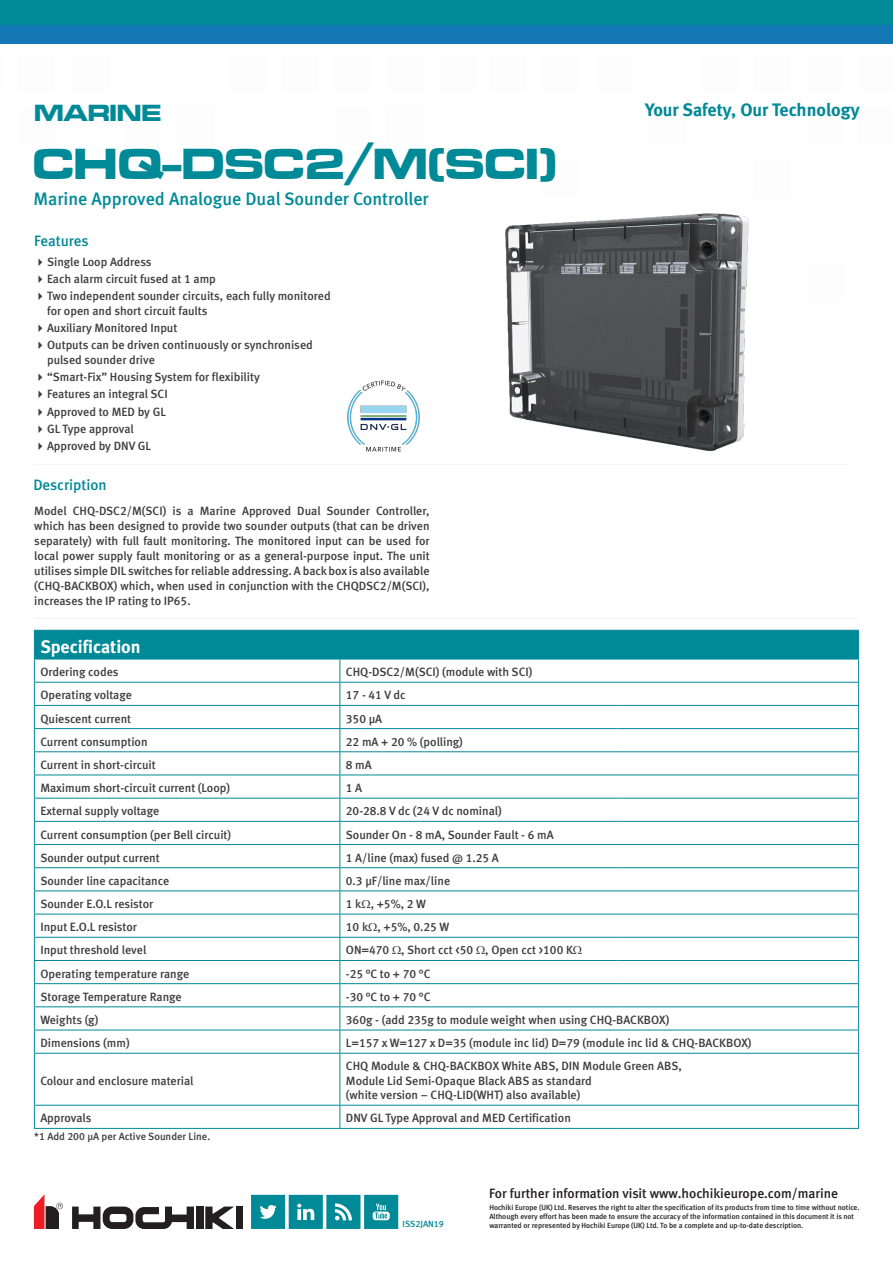
<style>
.page{position:relative;width:893px;height:1263px;background:#fff}
.page>*{position:absolute;margin:0;border:0;box-sizing:border-box;transform-origin:0 0}
.t1{font:45px "Microgramma D Bold Exte";color:#008996}
.t2{font:24.15px "Microgramma D Bold Exte";color:#008996}
.Product_description{font:18px "Meta Medium CELF";color:#008b98}
.t3{font:18px "Meta Bold CE Lf";color:#008996}
.t4{font:18px "Meta Bold CE Lf";color:#fff}
.t5{font:15px "Meta Medium CELF";letter-spacing:-.005em;color:#008996}
.t6{font:13.5px "Meta Medium CELF";color:#231f20}
.t7{font:12px/15px "Meta Medium CELF";color:#3e3e3f}
.t8{font:10.5px "Meta Medium CELF";color:#3e3e3f}
.t9{font:9px "Meta Medium CELF";color:#008996}
.t10{font:7.5px "Meta Medium CE";color:#231f20}
</style>
<div class="page">
<hr style="left:0;top:108px;width:2px;height:37px;background:#040503">
<hr style="left:0;top:56px;width:3px;height:37px;background:#040503">
<div style="left:0;top:25px;width:893px;height:18px;background:#1378b5"></div>
<div style="left:0;top:0;width:893px;height:25px;background:#008996"></div>
<svg style="left:251px;top:1195px;width:147px;height:34px;background:#2f9ea9"></svg>
<svg style="left:34px;top:1194px;width:29px;height:35px"></svg>
<svg style="left:72px;top:1206px;width:122px;height:23px"></svg>
<div style="left:196px;top:1206px;width:7px;height:23px;background:#231f20"></div>
<svg style="left:205px;top:1206px;width:29px;height:23px"></svg>
<div style="left:236px;top:1206px;width:7px;height:23px;background:#231f20"></div>
<hr style="left:34px;top:464px;width:814px;height:1px;background:#f2f3f4">
<hr style="left:34px;top:618px;width:825px;height:1px;background:#f2f3f4">
<hr style="left:34px;top:1053px;width:306px;height:1px;background:#008996">
<hr style="left:34px;top:1053px;width:1px;height:52px;background:#008996">
<hr style="left:340px;top:1053px;width:278px;height:1px;background:#008996">
<hr style="left:339px;top:1053px;width:1px;height:52px;background:#008996">
<hr style="left:618px;top:1053px;width:241px;height:1px;background:#008996">
<hr style="left:858px;top:1053px;width:1px;height:52px;background:#008996">
<hr style="left:34px;top:1105px;width:306px;height:1px;background:#008996">
<svg style="left:34px;top:1105px;width:1px;height:23px"></svg>
<hr style="left:340px;top:1105px;width:278px;height:1px;background:#008996">
<svg style="left:339px;top:1105px;width:1px;height:23px"></svg>
<hr style="left:618px;top:1105px;width:241px;height:1px;background:#008996">
<svg style="left:858px;top:1105px;width:1px;height:23px"></svg>
<hr style="left:34px;top:1128px;width:306px;height:1px;background:#008996">
<hr style="left:340px;top:1128px;width:278px;height:1px;background:#008996">
<hr style="left:618px;top:1128px;width:241px;height:1px;background:#008996">
<img style="left:347px;top:380px;width:73px;height:72px">
<img style="left:505px;top:213px;width:244px;height:239px">
<svg style="left:34px;top:630px;width:825px;height:423px"></svg>
<p class="t2" style="left:34px;top:96px;width:128px">MARINE</p>
<p class="t3" style="left:645px;top:98px;width:216px">Your Safety, Our Technology</p>
<p class="t1" style="left:33px;top:133px;width:525px">CHQ-DSC2/M(SCI)</p>
<p class="Product_description" style="left:34px;top:187px;width:397px">Marine Approved Analogue Dual Sounder Controller</p>
<p class="t5" style="left:34px;top:232px;width:56px">Features</p>
<p class="t7" style="left:47px;top:254px;width:106px">Single Loop Address</p>
<p class="t7" style="left:47px;top:271px;width:170px">Each alarm circuit fused at 1 amp</p>
<p class="t7" style="left:47px;top:288px;width:285px">Two independent sounder circuits, each fully monitored for open and short circuit faults</p>
<p class="t7" style="left:47px;top:320px;width:132px">Auxiliary Monitored Input</p>
<p class="t7" style="left:47px;top:338px;width:267px">Outputs can be driven continuously or synchronised pulsed sounder drive</p>
<p class="t7" style="left:47px;top:370px;width:214px">“Smart-Fix” Housing System for flexibility</p>
<p class="t7" style="left:47px;top:387px;width:122px">Features an integral SCI</p>
<p class="t7" style="left:47px;top:404px;width:120px">Approved to MED by GL</p>
<p class="t7" style="left:47px;top:421px;width:88px">GL Type approval</p>
<p class="t7" style="left:47px;top:438px;width:105px">Approved by DNV GL</p>
<p class="t5" style="left:33px;top:475px;width:75px">Description</p>
<p class="t7" style="left:34px;top:503px;width:397px;text-align:justify">Model CHQ-DSC2/M(SCI) is a Marine Approved Dual Sounder Controller, which has been designed to provide two sounder outputs (that can be driven separately) with full fault monitoring. The monitored input can be used for local power supply fault monitoring or as a general-purpose input. The unit utilises simple DIL switches for reliable addressing. A backbox is also available (CHQ-BACKBOX) which, when used in conjunction with the CHQDSC2/M(SCI), increases the IP rating to IP65.</p>
<p class="t4" style="left:40px;top:635px;width:102px">Specification</p>
<p class="t7" style="left:40px;top:665px;width:80px">Ordering codes</p>
<p class="t7" style="left:346px;top:665px;width:188px">CHQ-DSC2/M(SCI) (module with SCI)</p>
<p class="t7" style="left:40px;top:688px;width:93px">Operating voltage</p>
<p class="t7" style="left:346px;top:688px;width:61px">17-41Vdc</p>
<p class="t7" style="left:40px;top:711px;width:92px">Quiescent current</p>
<p class="t7" style="left:346px;top:711px;width:38px">350 μA</p>
<p class="t7" style="left:40px;top:734px;width:109px">Current consumption</p>
<p class="t7" style="left:346px;top:734px;width:118px">22 mA + 20 % (polling)</p>
<p class="t7" style="left:40px;top:757px;width:117px">Current in short-circuit</p>
<p class="t7" style="left:346px;top:757px;width:27px">8 mA</p>
<p class="t7" style="left:40px;top:780px;width:191px">Maximum short-circuit current (Loop)</p>
<p class="t7" style="left:346px;top:780px;width:18px">1A</p>
<p class="t7" style="left:40px;top:804px;width:120px">External supply voltage</p>
<p class="t7" style="left:346px;top:804px;width:157px">20-28.8 V dc (24 V dc nominal)</p>
<p class="t7" style="left:40px;top:827px;width:192px">Current consumption (per Bell circuit)</p>
<p class="t7" style="left:346px;top:827px;width:209px">Sounder On - 8 mA, Sounder Fault - 6 mA</p>
<p class="t7" style="left:40px;top:850px;width:121px">Sounder output current</p>
<p class="t7" style="left:346px;top:850px;width:154px">1 A/line (max) fused @ 1.25 A</p>
<p class="t7" style="left:40px;top:873px;width:130px">Sounder line capacitance</p>
<p class="t7" style="left:346px;top:873px;width:106px">0.3 μF/line max/line</p>
<p class="t7" style="left:40px;top:896px;width:114px">Sounder E.O.L resistor</p>
<p class="t7" style="left:346px;top:896px;width:81px">1k ,+5%,2W</p>
<p class="t7" style="left:40px;top:920px;width:98px">Input E.O.L resistor</p>
<p class="t7" style="left:346px;top:920px;width:105px">10 k , +5%, 0.25 W</p>
<p class="t7" style="left:40px;top:943px;width:107px">Input threshold level</p>
<p class="t7" style="left:346px;top:943px;width:229px">ON=470 , Short cct &lt;50 , Open cct &gt;100 K</p>
<p class="t7" style="left:40px;top:966px;width:150px">Operating temperature range</p>
<p class="t7" style="left:346px;top:966px;width:86px">-25 °C to + 70 °C</p>
<p class="t7" style="left:40px;top:989px;width:143px">Storage Temperature Range</p>
<p class="t7" style="left:346px;top:989px;width:86px">-30 °C to + 70 °C</p>
<p class="t7" style="left:40px;top:1012px;width:59px">Weights (g)</p>
<p class="t7" style="left:346px;top:1012px;width:325px">360g - (add 235g to module weight when using CHQ-BACKBOX)</p>
<p class="t7" style="left:40px;top:1036px;width:91px">Dimensions (mm)</p>
<p class="t7" style="left:346px;top:1036px;width:407px">L=157 x W=127 x D=35 (module inc lid) D=79 (module inc lid &amp; CHQ-BACKBOX)</p>
<p class="t7" style="left:40px;top:1073px;width:155px">Colour and enclosure material</p>
<p class="t7" style="left:346px;top:1059px;width:337px">CHQ Module &amp; CHQ-BACKBOX White ABS, DIN Module Green ABS,</p>
<p class="t7" style="left:346px;top:1073px;width:247px">Module Lid Semi-Opaque Black ABS as standard</p>
<p class="t7" style="left:346px;top:1087px;width:236px">(white version – CHQ-LID(WHT) also available)</p>
<p class="t7" style="left:40px;top:1111px;width:53px">Approvals</p>
<p class="t7" style="left:346px;top:1111px;width:226px">DNV GL Type Approval and MED Certification</p>
<p class="t8" style="left:34px;top:1130px;width:177px">*1 Add 200 μA per Active Sounder Line.</p>
<p class="t9" style="left:403px;top:1218px;width:43px">ISS2JAN19</p>
<p class="t6" style="left:489px;top:1185px;width:350px">For further information visit www.hochikieurope.com/marine</p>
<p class="t10" style="left:489px;top:1203px;width:372px">Hochiki Europe (UK) Ltd. Reserves the right to alter the specification of its products from time to time without notice.</p>
<p class="t10" style="left:489px;top:1212px;width:366px">Although every effort has been made to ensure the accuracy of the information contained in this document it is not</p>
<p class="t10" style="left:489px;top:1221px;width:315px">warranted or represented by Hochiki Europe (UK) Ltd. To be a complete and up-to-date description.</p>
</div>
